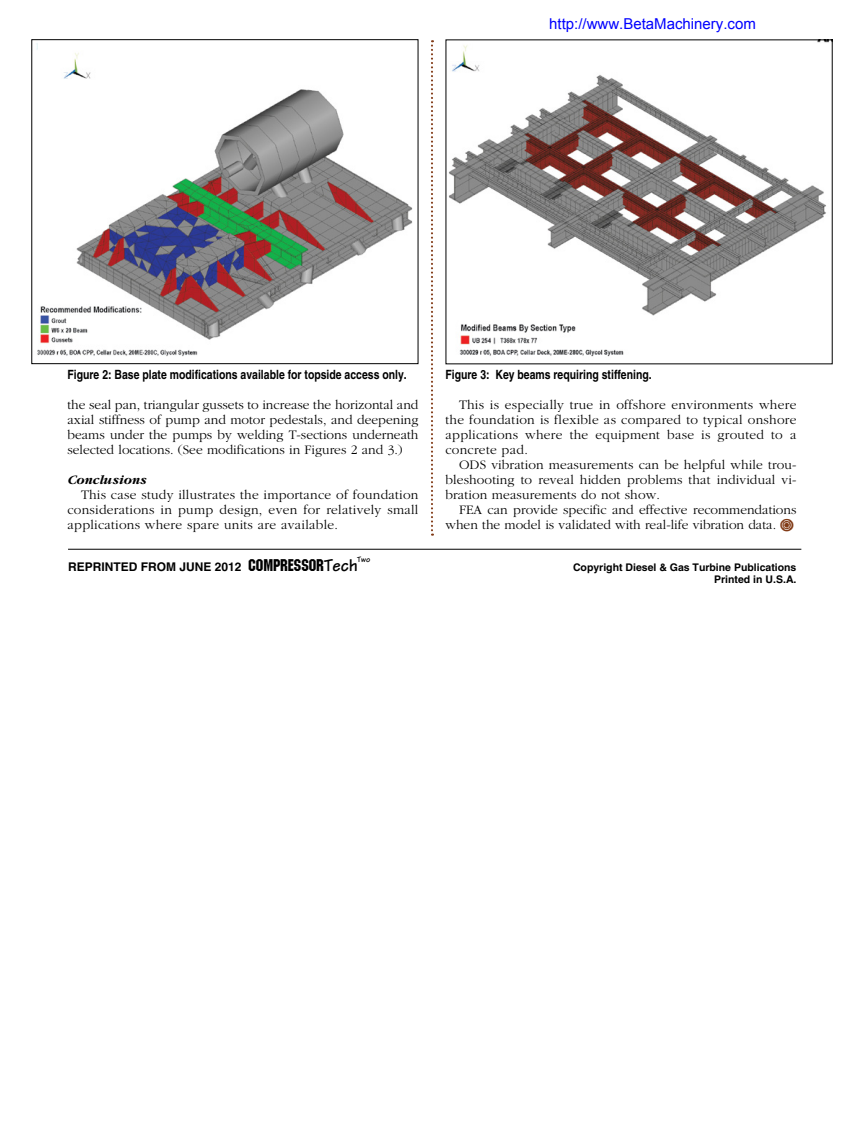
<style>
.page{position:relative;width:864px;height:1134px;background:#fff}
.page>*{position:absolute;margin:0;border:0;box-sizing:border-box;transform-origin:0 0}
.t1{font:15px "Arial";color:#00f}
.t2{font:300 13.5px/15px "Garamond";letter-spacing:.01em;color:#000;text-align:justify}
.t3{font:italic 700 13.5px "Garamond";letter-spacing:.01em;color:#000}
.t4{font:700 condensed 12.75px "Helvetica";color:#000}
.t5{font:700 12px "Helvetica";color:#000}
.t6{font:700 10.5px/12px "Helvetica";color:#000;text-align:right}
.t7{font:700 8.25px "Tekton";color:#000}
.s1{font-family:"Machine TT";font-weight:400;font-size:16.5px}
.s2{font-family:"Tekton";font-size:18px}
.s3{font-family:"ct valve";font-weight:400;font-size:12.75px;color:#823b17}
</style>
<div class="page">
<svg style="left:431px;top:40px;width:2px;height:496px"></svg>
<img style="left:36px;top:43px;width:377px;height:314px">
<div style="left:31px;top:39px;width:387px;height:325px;border:1px solid #000"></div>
<img style="left:449px;top:41px;width:380px;height:316px">
<hr style="left:68px;top:549px;width:733px;height:1px;background:#000">
<p class="t1" style="left:549px;top:14px;width:208px">http://www.BetaMachinery.com</p>
<p class="t4" style="left:68px;top:367px;width:341px">Figure 2: Base plate modifications available for topside access only.</p>
<p class="t4" style="left:445px;top:367px;width:208px">Figure 3: Key beams requiring stiffening.</p>
<p class="t2" style="left:68px;top:398px;width:353px">the seal pan, triangular gussets to increase the horizontal and axial stiffness of pump and motor pedestals, and deepening beams under the pumps by welding T-sections underneath selected locations. (See modifications in Figures 2 and 3.)</p>
<p class="t3" style="left:68px;top:473px;width:81px">Conclusions</p>
<p class="t2" style="left:68px;top:488px;width:353px;text-indent:14px">This case study illustrates the importance of foundation considerations in pump design, even for relatively small applications where spare units are available.</p>
<p class="t5" style="left:68px;top:559px;width:292px">REPRINTED FROM JUNE 2012 <span class="s1">COMPRESSOR</span><span class="s2">Tech</span></p>
<p class="t7" style="left:357px;top:555px;width:15px">Two</p>
<p class="t2" style="left:446px;top:398px;width:353px;text-indent:14px">This is especially true in offshore environments where the foundation is flexible as compared to typical onshore applications where the equipment base is grouted to a concrete pad.</p>
<p class="t2" style="left:446px;top:458px;width:353px;text-indent:14px">ODS vibration measurements can be helpful while trou&shy;bleshooting to reveal hidden problems that individual vi&shy;bration measurements do not show.</p>
<p class="t2" style="left:446px;top:503px;width:352px;text-align:right">FEA can provide specific and effective recommendations when the model is validated with real-life vibration data. <span class="s3">a</span></p>
<p class="t6" style="left:573px;top:561px;width:225px">Copyright Diesel &amp; Gas Turbine Publications<br>Printed in U.S.A.</p>
</div>
